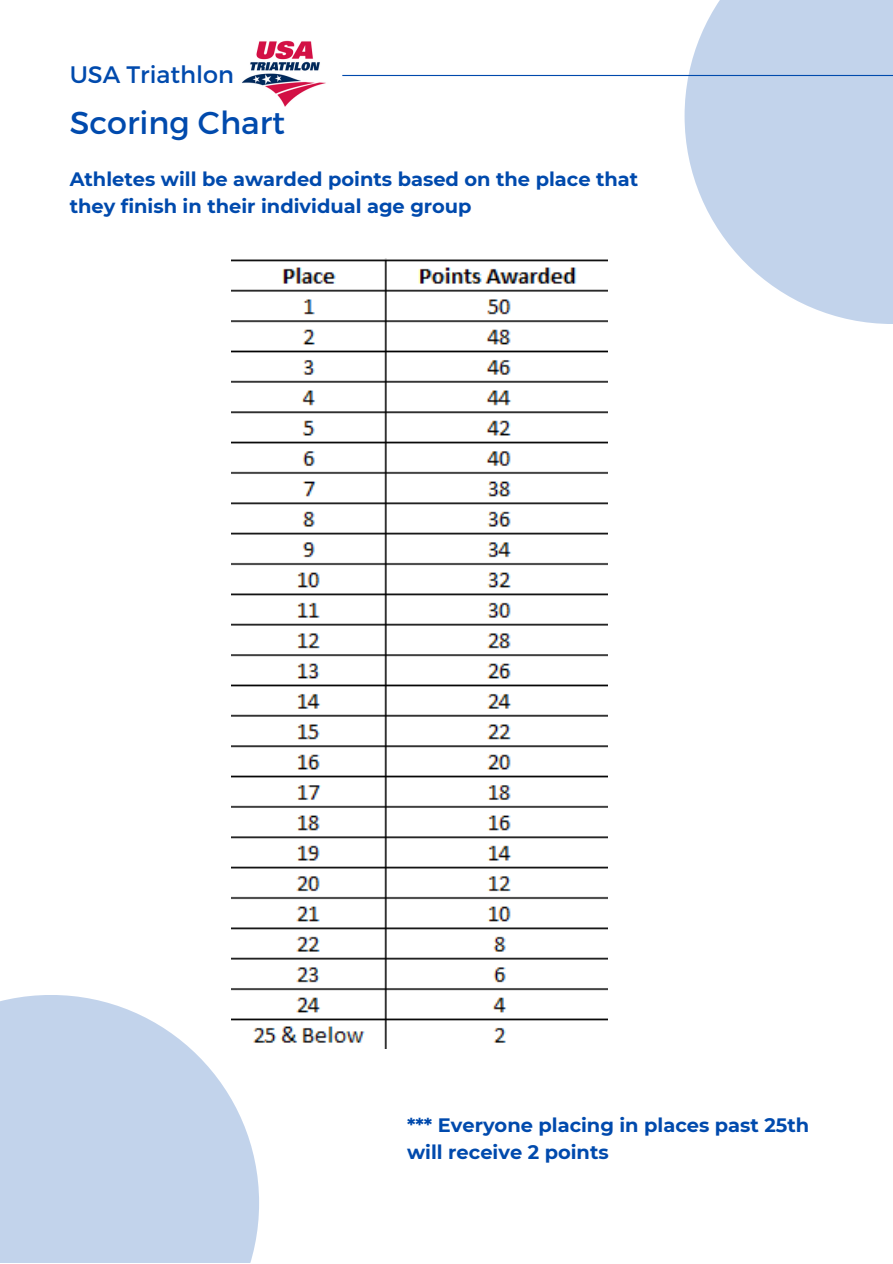
<style>
.page{position:relative;width:893px;height:1264px;background:#fff}
.page>*{position:absolute;margin:0;border:0;box-sizing:border-box;transform-origin:0 0}
.t1{font:31.65px "Montserrat";color:#004aad}
.t2{font:23.85px "Montserrat";color:#004aad}
.t3{font:700 19.35px/26.5px "Montserrat";color:#004aad}
</style>
<div class="page">
<svg style="left:684px;top:0;width:208px;height:324px;fill:#c2d3eb"></svg>
<svg style="left:0;top:995px;width:259px;height:267px;fill:#c2d3eb"></svg>
<hr style="left:342px;top:75px;width:550px;height:1px;background:#004aad">
<img style="left:242px;top:40px;width:84px;height:67px">
<img style="left:231px;top:258px;width:376px;height:790px">
<p class="t2" style="left:70px;top:59px;width:166px">USA Triathlon</p>
<p class="t1" style="left:70px;top:103px;width:217px">Scoring Chart</p>
<p class="t3" style="left:70px;top:166px;width:570px">Athletes will be awarded points based on the place that they finish in their individual age group</p>
<p class="t3" style="left:407px;top:1111px;width:403px">*** Everyone placing in places past 25th will receive 2 points</p>
</div>
